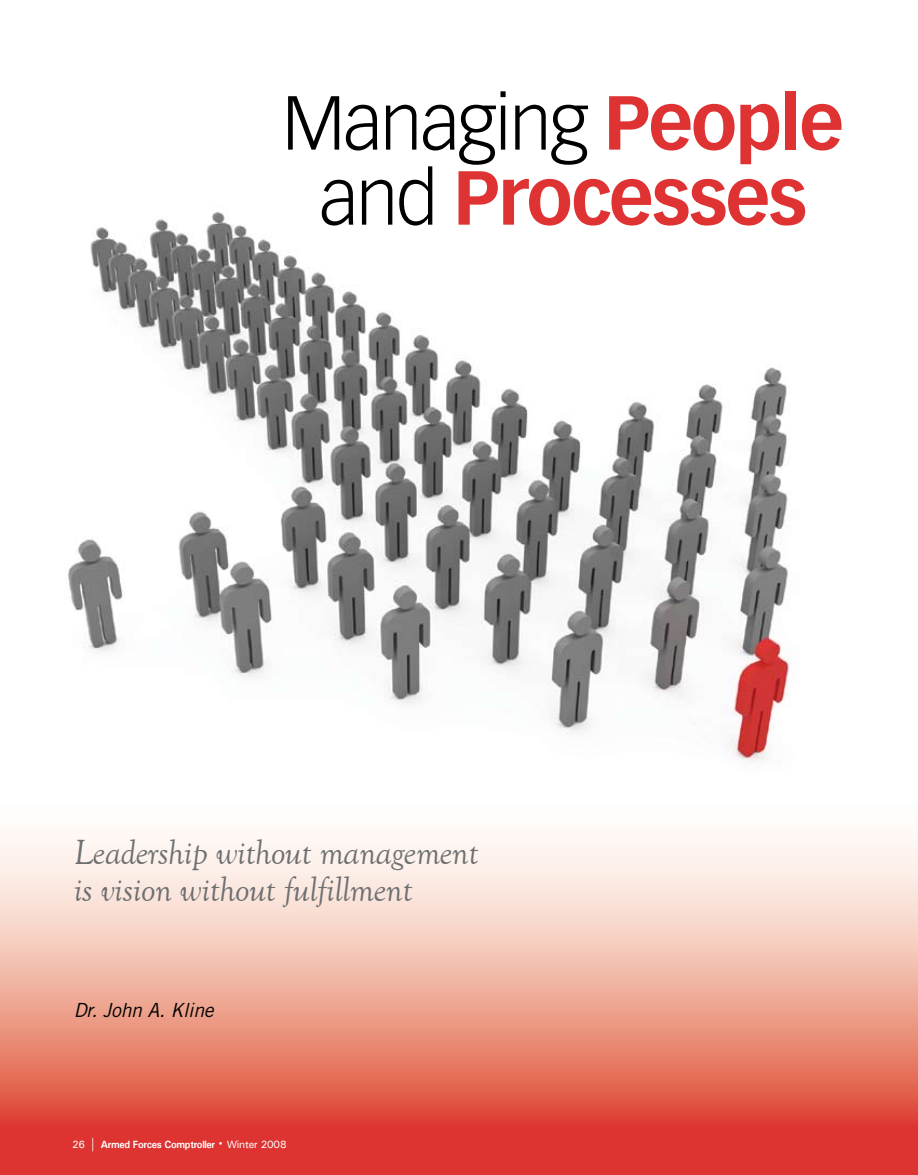
<style>
.page{position:relative;width:918px;height:1175px;background:#fff}
.page>*{position:absolute;margin:0;border:0;box-sizing:border-box;transform-origin:0 0}
.t1{font:700 75px/75px "Vectora LH";letter-spacing:-.025em;color:#df3333;text-align:center}
.t2{font:italic 36px/37.5px "Goudy Old Style T";letter-spacing:-.01em;color:#6d6f71}
.t3{font:italic 19.5px "Trade Gothic";letter-spacing:-.015em;color:#000}
.t4{font:700 10.5px "Univers";letter-spacing:-.03em;color:#fff;scale:.95 1}
.s1{font-weight:300;color:#000}
.s2{font-weight:500}
.s3{font-weight:500;font-size:13.5px}
.s4{font-size:7.5px}
</style>
<div class="page">
<svg style="left:0;top:837px;width:917px;height:337px;background:#ed9b8e"></svg>
<img style="left:68px;top:212px;width:723px;height:549px">
<h1 class="t1" style="left:282px;top:85px;width:563px"><span class="s1">Managing</span> People <span class="s1">and</span> Processes</h1>
<p class="t2" style="left:74px;top:834px;width:406px">Leadership without management is vision without fulfillment</p>
<p class="t3" style="left:74px;top:998px;width:141px">Dr. John A. Kline</p>
<p class="t4" style="left:72px;top:1137px;width:227px"><span class="s2">26</span> <span class="s3">|</span> Armed Forces Comptroller <span class="s4">•</span> <span class="s2">Winter 2008</span></p>
</div>
